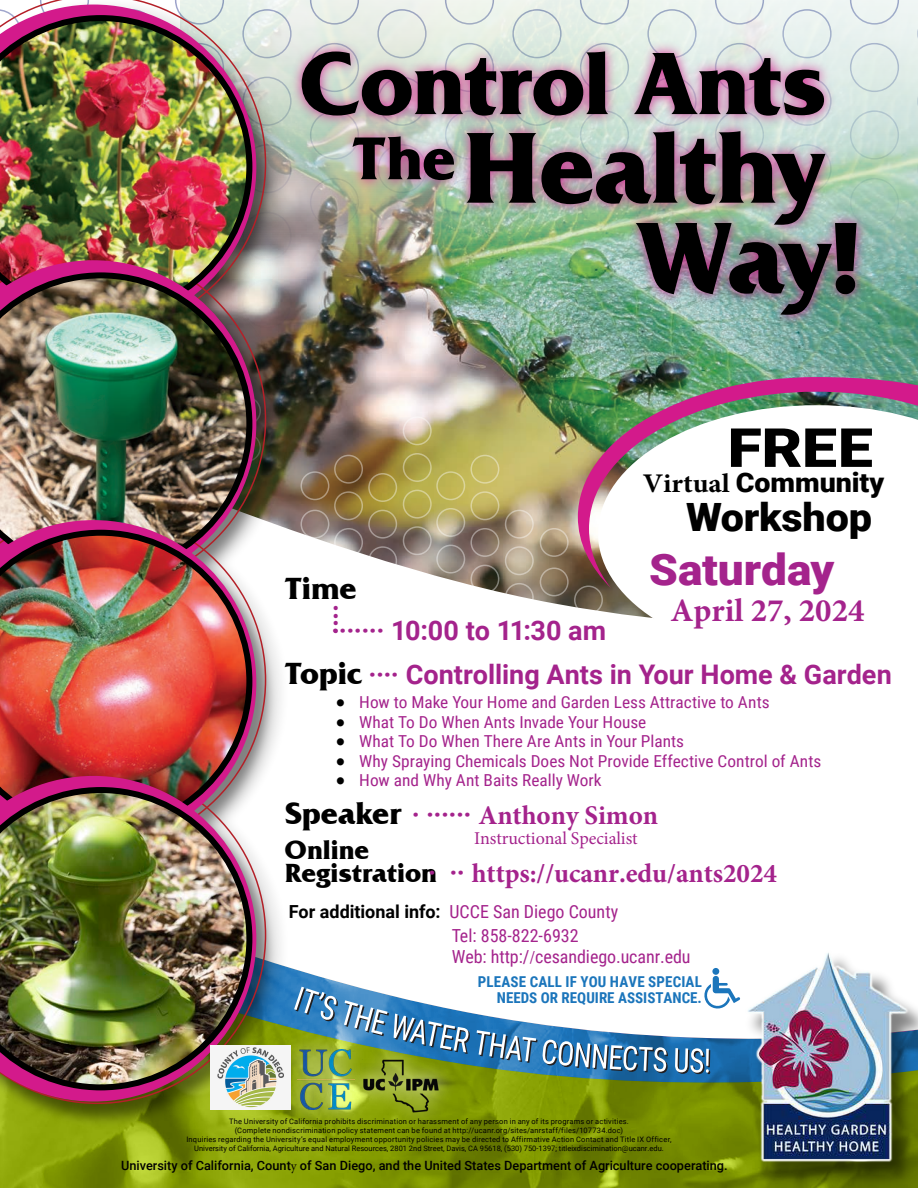
<style>
.page{position:relative;width:918px;height:1188px;background:#fff}
.page>*{position:absolute;margin:0;border:0;box-sizing:border-box;transform-origin:0 0}
.t1{font:700 102.75px/90px "Friz Quadrata IT Cby BT";letter-spacing:-.02em;color:#000}
.t2{font:700 90px "Friz Quadrata IT Cby BT";letter-spacing:-.02em;color:#000}
.t3{font:700 61.5px "Friz Quadrata IT Cby BT";color:#000}
.t4{font:900 54px "Roboto";color:#000;scale:1.16 1}
.t5{font:900 43.5px "Roboto";letter-spacing:-.005em;color:#a4238c;scale:1.06 1}
.t6{font:900 39px "Roboto";letter-spacing:-.005em;color:#000;scale:1.06 1}
.t7{font:700 32.85px "Minion Pro";color:#a4238c}
.t8{font:700 31.5px "Friz Quadrata IT Cby BT";letter-spacing:-.005em;color:#000}
.t9{font:700 27px/44.4px "Roboto";color:#a4238c}
.t10{font:700 27px "Minion Pro";color:#a4238c}
.t11{font:700 27px/22.5px "Friz Quadrata IT Cby BT";letter-spacing:-.005em;color:#000}
.t12{font:900 27px "Roboto";letter-spacing:-.005em;color:#000;scale:1.06 1}
.t13{font:700 24px/19.5px "Friz Quadrata IT Cby BT";color:#000;text-align:justify}
.t14{font:18px/21.6px "Roboto Condensed";color:#a4238c}
.t15{font:18px "Minion Pro";letter-spacing:-.005em;color:#a4238c}
.t16{font:700 18px "Roboto";color:#000}
.t17{font:16.5px/19.5px "Roboto Condensed";color:#a4238c;scale:1.05 1}
.t18{font:700 15px/16.2px "Roboto Condensed";letter-spacing:.005em;color:#1b75bb;text-align:right}
.t19{font:500 12.75px "Roboto";color:#000}
.t20{font:7.5px/9px "Roboto";letter-spacing:.025em;color:#000;text-align:center}
.s1{font-family:"Minion Pro";font-weight:700}
.s2{font-family:"Roboto"}
.s3{font-family:"Minion Pro"}
.s4{font-family:"Minion Pro";font-weight:400}
</style>
<div class="page">
<img style="left:293px;top:0;width:625px;height:405px">
<img style="left:293px;top:405px;width:305px;height:206px">
<div style="left:403px;top:453px;width:29px;height:29px;border:2px solid #fff;border-radius:50%"></div>
<div style="left:403px;top:416px;width:29px;height:29px;border:2px solid #fff;border-radius:50%"></div>
<div style="left:403px;top:490px;width:29px;height:29px;border:2px solid #fff;border-radius:50%"></div>
<div style="left:403px;top:526px;width:29px;height:29px;border:2px solid #fff;border-radius:50%"></div>
<div style="left:436px;top:508px;width:29px;height:29px;border:2px solid #fff;border-radius:50%"></div>
<div style="left:436px;top:471px;width:29px;height:29px;border:2px solid #fff;border-radius:50%"></div>
<div style="left:436px;top:545px;width:29px;height:29px;border:2px solid #fff;border-radius:50%"></div>
<div style="left:436px;top:581px;width:29px;height:29px;border:2px solid #fff;border-radius:50%"></div>
<div style="left:470px;top:491px;width:29px;height:29px;border:2px solid #fff;border-radius:50%"></div>
<div style="left:470px;top:455px;width:29px;height:29px;border:2px solid #fff;border-radius:50%"></div>
<div style="left:470px;top:528px;width:29px;height:29px;border:2px solid #fff;border-radius:50%"></div>
<div style="left:470px;top:565px;width:29px;height:29px;border:2px solid #fff;border-radius:50%"></div>
<div style="left:505px;top:546px;width:29px;height:29px;border:2px solid #fff;border-radius:50%"></div>
<div style="left:505px;top:510px;width:29px;height:29px;border:2px solid #fff;border-radius:50%"></div>
<div style="left:505px;top:583px;width:29px;height:29px;border:2px solid #fff;border-radius:50%"></div>
<div style="left:540px;top:568px;width:29px;height:28px;border:2px solid #fff;border-radius:50%"></div>
<div style="left:368px;top:510px;width:29px;height:29px;border:2px solid #fff;border-radius:50%"></div>
<div style="left:368px;top:473px;width:29px;height:29px;border:2px solid #fff;border-radius:50%"></div>
<div style="left:368px;top:546px;width:29px;height:29px;border:2px solid #fff;border-radius:50%"></div>
<div style="left:368px;top:583px;width:29px;height:29px;border:2px solid #fff;border-radius:50%"></div>
<div style="left:334px;top:491px;width:29px;height:29px;border:2px solid #fff;border-radius:50%"></div>
<div style="left:334px;top:455px;width:29px;height:29px;border:2px solid #fff;border-radius:50%"></div>
<div style="left:334px;top:528px;width:29px;height:29px;border:2px solid #fff;border-radius:50%"></div>
<div style="left:334px;top:565px;width:29px;height:29px;border:2px solid #fff;border-radius:50%"></div>
<div style="left:574px;top:586px;width:29px;height:28px;border:2px solid #fff;border-radius:50%"></div>
<div style="left:300px;top:510px;width:29px;height:29px;border:2px solid #fff;border-radius:50%"></div>
<div style="left:300px;top:471px;width:29px;height:29px;border:2px solid #fff;border-radius:50%"></div>
<div style="left:540px;top:528px;width:29px;height:29px;border:2px solid #fff;border-radius:50%"></div>
<svg style="left:598px;top:588px;width:55px;height:30px"></svg>
<img style="left:578px;top:377px;width:340px;height:211px">
<svg style="left:0;top:1083px;width:739px;height:105px;background:#7e9404"></svg>
<svg style="left:293px;top:968px;width:446px;height:115px"></svg>
<svg style="left:294px;top:987px;width:44px;height:34px"></svg>
<img style="left:0;top:0;width:293px;height:1134px">
<svg style="left:0;top:0;width:266px;height:251px"></svg>
<svg style="left:0;top:5px;width:256px;height:246px"></svg>
<svg style="left:252px;top:251px;width:14px;height:260px;background:#726359"></svg>
<img style="left:0;top:15px;width:252px;height:245px">
<img style="left:0;top:260px;width:256px;height:251px">
<svg style="left:252px;top:511px;width:14px;height:255px"></svg>
<svg style="left:0;top:766px;width:266px;height:338px"></svg>
<img style="left:0;top:272px;width:252px;height:248px">
<img style="left:0;top:520px;width:256px;height:256px">
<img style="left:0;top:530px;width:252px;height:246px">
<img style="left:0;top:776px;width:256px;height:326px">
<img style="left:0;top:787px;width:252px;height:303px">
<img style="left:339px;top:1074px;width:124px;height:62px">
<img style="left:376px;top:1074px;width:64px;height:38px">
<img style="left:274px;top:1025px;width:102px;height:110px">
<img style="left:297px;top:1049px;width:57px;height:61px">
<svg style="left:344px;top:976px;width:395px;height:98px"></svg>
<div style="left:712px;top:968px;width:7px;height:7px;background:#1b75bb;border-radius:50%"></div>
<img style="left:739px;top:997px;width:179px;height:191px">
<img style="left:741px;top:953px;width:175px;height:221px">
<img style="left:210px;top:1046px;width:80px;height:64px">
<img style="left:282px;top:22px;width:561px;height:130px">
<img style="left:408px;top:100px;width:470px;height:233px">
<img style="left:335px;top:111px;width:137px;height:99px">
<h2 class="t2" style="left:299px;top:28px;width:530px">Control Ants</h2>
<h3 class="t3" style="left:352px;top:120px;width:106px">The</h3>
<h1 class="t1" style="left:638px;top:121px;width:225px;text-indent:-176px">Healthy<br>Way!</h1>
<h3 class="t4" style="left:728px;top:410px;width:127px">FREE</h3>
<h3 class="t12" style="left:643px;top:463px;width:229px"><span class="s1">Virtual</span> Community</h3>
<h3 class="t6" style="left:686px;top:489px;width:177px">Workshop</h3>
<h3 class="t5" style="left:649px;top:539px;width:176px">Saturday</h3>
<h3 class="t8" style="left:285px;top:569px;width:74px">Time</h3>
<h3 class="t7" style="left:670px;top:588px;width:196px">April 27, 2024</h3>
<h3 class="t9" style="left:359px;top:604px;width:32px;rotate:90deg">····</h3>
<h3 class="t9" style="left:369px;top:607px;width:525px;text-indent:-37px">······· 10:00 to 11:30 am<br>···· Controlling Ants in Your Home &amp; Garden</h3>
<h3 class="t17" style="left:359px;top:692px;width:442px">How to Make Your Home and Garden Less Attractive to Ants<br>What To Do When Ants Invade Your House<br>What To Do When There Are Ants in Your Plants<br>Why Spraying Chemicals Does Not Provide Effective Control of Ants How and Why Ant Baits Really Work</h3>
<h3 class="t10" style="left:412px;top:796px;width:248px"><span class="s2">· ······</span> Anthony Simon</h3>
<h3 class="t15" style="left:474px;top:826px;width:165px">Instructional Specialist</h3>
<h3 class="t8" style="left:285px;top:654px;width:80px">Topic</h3>
<h3 class="t13" style="left:334px;top:694px;width:16px">• • • • •</h3>
<h3 class="t8" style="left:285px;top:793px;width:119px">Speaker</h3>
<h3 class="t11" style="left:285px;top:838px;width:154px">Online<br>Registration</h3>
<h3 class="t10" style="left:428px;top:854px;width:350px"><span class="s2">· ··</span> https://ucanr.edu/ants2024</h3>
<h3 class="t14" style="left:449px;top:900px;width:170px">UCCE San Diego County</h3>
<h3 class="t16" style="left:289px;top:899px;width:153px">For additional info:</h3>
<h3 class="t14" style="left:452px;top:924px;width:240px">Tel: 858-822-6932<br>Web: http:/<span class="s3">/</span>cesandiego.ucanr.edu</h3>
<h3 class="t18" style="left:478px;top:973px;width:226px">PLEASE CALL IF YOU HAVE SPECIAL<br>NEEDS OR REQUIRE ASSISTANCE.</h3>
<p class="t20" style="left:186px;top:1117px;width:487px">The University of California prohibits discrimination or harassment of any person in any of its programs or activities.<br>(Complete nondiscrimination policy statement can be found at http://ucanr.org/sites/anrstaff/files/107734.doc)<br>Inquiries regarding the University’s equal employment opportunity policies may be directed to Affirmative Action Contact and Title IX Officer, University of California, Agriculture and Natural Resources, 2801 2nd Street, Davis, CA 95618, (530) 750-1397; titleixdiscimination@ucanr.edu.</p>
<h3 class="t19" style="left:121px;top:1156px;width:608px">University of California, Count<span class="s4">y</span> of San Diego, and the United States Department of Agriculture cooperating.</h3>
</div>
